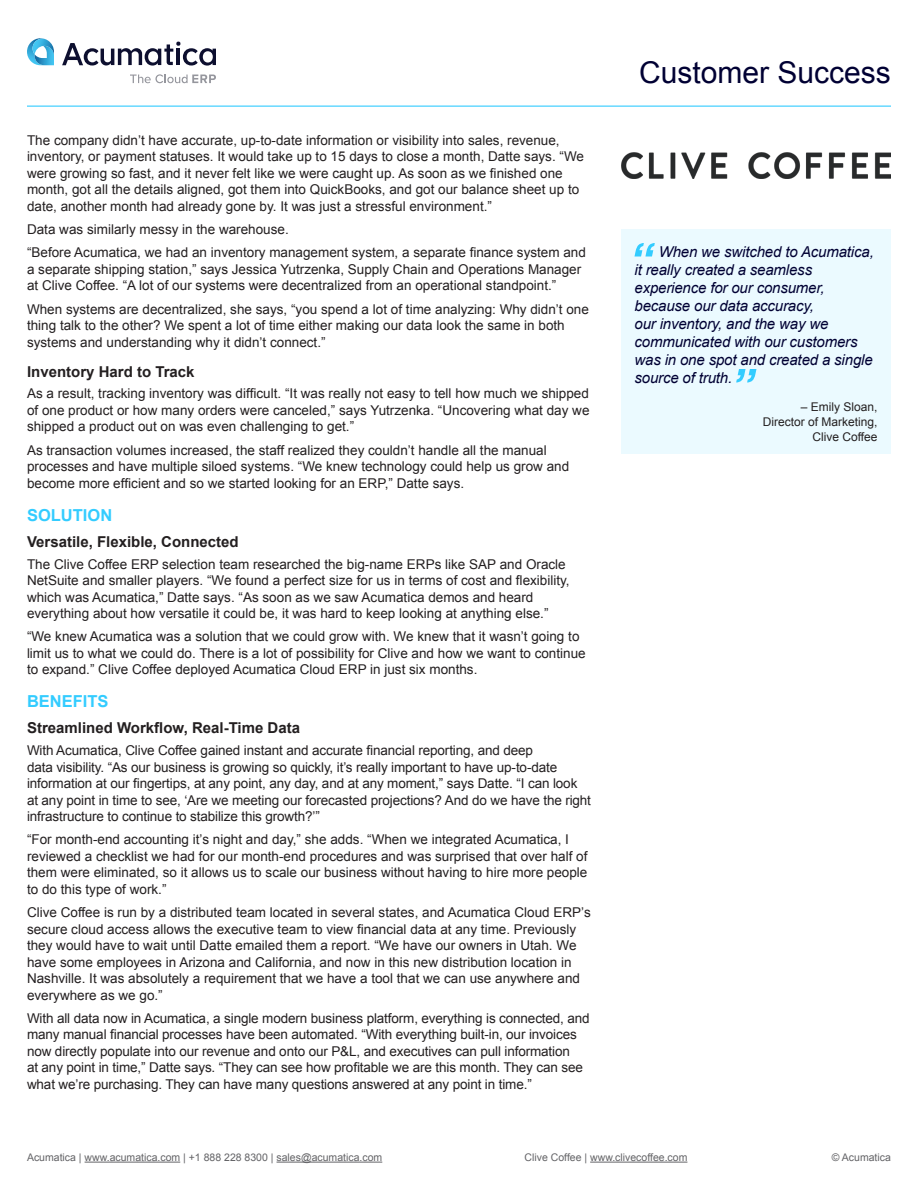
<style>
.page{position:relative;width:918px;height:1188px;background:#fff}
.page>*{position:absolute;margin:0;border:0;box-sizing:border-box;transform-origin:0 0}
.t1{font:30px "Arial";color:#003}
.Subhead{font:700 16.5px "Arial";color:#3cf}
.t2{font:italic 15px/18px "Arial";letter-spacing:-.01em;color:#003}
.Sub_Subhead{font:700 15px "Arial";color:#231f20}
.Body_Copy{font:13.5px/16.5px "Arial";color:#231f20}
.Quote_Author{font:12px/15px "Arial";color:#231f20;text-align:right}
.t3{font:10.5px "Arial";color:#636366}
</style>
<div class="page">
<hr style="left:27px;top:106px;width:864px;height:1px;background:#3cf">
<svg style="left:62px;top:42px;width:154px;height:24px"></svg>
<svg style="left:27px;top:38px;width:27px;height:27px"></svg>
<svg style="left:130px;top:74px;width:86px;height:9px"></svg>
<hr style="left:85px;top:1162px;width:95px;height:1px;background:#636366">
<hr style="left:277px;top:1162px;width:105px;height:1px;background:#636366">
<div style="left:621px;top:230px;width:270px;height:224px;background:#ebfaff"></div>
<svg style="left:634px;top:243px;width:21px;height:14px"></svg>
<svg style="left:736px;top:369px;width:20px;height:14px"></svg>
<img style="left:621px;top:152px;width:270px;height:26px">
<hr style="left:590px;top:1162px;width:97px;height:1px;background:#636366">
<p class="Body_Copy" style="left:27px;top:132px;width:559px">The company didn’t have accurate, up-to-date information or visibility into sales, revenue, inventory, or payment statuses. It would take up to 15 days to close a month, Datte says. “We were growing so fast, and it never felt like we were caught up. As soon as we finished one month, got all the details aligned, got them into QuickBooks, and got our balance sheet up to date, another month had already gone by. It was just a stressful environment.”</p>
<p class="Body_Copy" style="left:27px;top:221px;width:263px">Data was similarly messy in the warehouse.</p>
<p class="Body_Copy" style="left:27px;top:244px;width:561px">“Before Acumatica, we had an inventory management system, a separate finance system and a separate shipping station,” says Jessica Yutrzenka, Supply Chain and Operations Manager at Clive Coffee. “A lot of our systems were decentralized from an operational standpoint.”</p>
<p class="Body_Copy" style="left:27px;top:301px;width:563px">When systems are decentralized, she says, “you spend a lot of time analyzing: Why didn’t one thing talk to the other? We spent a lot of time either making our data look the same in both systems and understanding why it didn’t connect.”</p>
<p class="Sub_Subhead" style="left:27px;top:361px;width:169px">Inventory Hard to Track</p>
<p class="Body_Copy" style="left:27px;top:386px;width:564px;text-align:justify">As a result, tracking inventory was difficult. “It was really not easy to tell how much we shipped of one product or how many orders were canceled,” says Yutrzenka. “Uncovering what day we shipped a product out on was even challenging to get.”</p>
<p class="Body_Copy" style="left:27px;top:442px;width:544px">As transaction volumes increased, the staff realized they couldn’t handle all the manual processes and have multiple siloed systems. “We knew technology could help us grow and become more efficient and so we started looking for an ERP,” Datte says.</p>
<p class="Subhead" style="left:27px;top:504px;width:87px">SOLUTION</p>
<p class="Sub_Subhead" style="left:27px;top:532px;width:213px">Versatile, Flexible, Connected</p>
<p class="Body_Copy" style="left:27px;top:556px;width:544px">The Clive Coffee ERP selection team researched the big-name ERPs like SAP and Oracle NetSuite and smaller players. “We found a perfect size for us in terms of cost and flexibility, which was Acumatica,” Datte says. “As soon as we saw Acumatica demos and heard everything about how versatile it could be, it was hard to keep looking at anything else.”</p>
<p class="Body_Copy" style="left:27px;top:628px;width:560px">“We knew Acumatica was a solution that we could grow with. We knew that it wasn’t going to limit us to what we could do. There is a lot of possibility for Clive and how we want to continue to expand.” Clive Coffee deployed Acumatica Cloud ERP in just six months.</p>
<p class="Subhead" style="left:27px;top:691px;width:83px">BENEFITS</p>
<p class="Sub_Subhead" style="left:27px;top:718px;width:275px">Streamlined Workflow, Real-Time Data</p>
<p class="Body_Copy" style="left:27px;top:742px;width:566px">With Acumatica, Clive Coffee gained instant and accurate financial reporting, and deep<br>data visibility. “As our business is growing so quickly, it’s really important to have up-to-date information at our fingertips, at any point, any day, and at any moment,” says Datte. “I can look at any point in time to see, ‘Are we meeting our forecasted projections? And do we have the right infrastructure to continue to stabilize this growth?’”</p>
<p class="Body_Copy" style="left:27px;top:832px;width:562px">“For month-end accounting it’s night and day,” she adds. “When we integrated Acumatica, I reviewed a checklist we had for our month-end procedures and was surprised that over half of them were eliminated, so it allows us to scale our business without having to hire more people to do this type of work.”</p>
<p class="Body_Copy" style="left:27px;top:904px;width:565px">Clive Coffee is run by a distributed team located in several states, and Acumatica Cloud ERP’s secure cloud access allows the executive team to view financial data at any time. Previously they would have to wait until Datte emailed them a report. “We have our owners in Utah. We have some employees in Arizona and California, and now in this new distribution location in Nashville. It was absolutely a requirement that we have a tool that we can use anywhere and everywhere as we go.”</p>
<p class="Body_Copy" style="left:27px;top:1010px;width:564px">With all data now in Acumatica, a single modern business platform, everything is connected, and many manual financial processes have been automated. “With everything built-in, our invoices now directly populate into our revenue and onto our P&amp;L, and executives can pull information<br>at any point in time,” Datte says. “They can see how profitable we are this month. They can see what we’re purchasing. They can have many questions answered at any point in time.”</p>
<h1 class="t1" style="left:639px;top:53px;width:253px">Customer Success</h1>
<p class="t2" style="left:634px;top:242px;width:241px;text-indent:24px">When we switched to Acumatica, it really created a seamless experience for our consumer, because our data accuracy,<br>our inventory, and the way we communicated with our customers was in one spot and created a single source of truth.</p>
<p class="Quote_Author" style="left:763px;top:399px;width:116px">– Emily Sloan,<br>Director of Marketing,<br>Clive Coffee</p>
<p class="t3" style="left:27px;top:1150px;width:357px">Acumatica | www.acumatica.com | +1 888 228 8300 | sales@acumatica.com</p>
<p class="t3" style="left:832px;top:1150px;width:61px">© Acumatica</p>
<p class="t3" style="left:525px;top:1150px;width:164px">Clive Coffee | www.clivecoffee.com</p>
</div>
